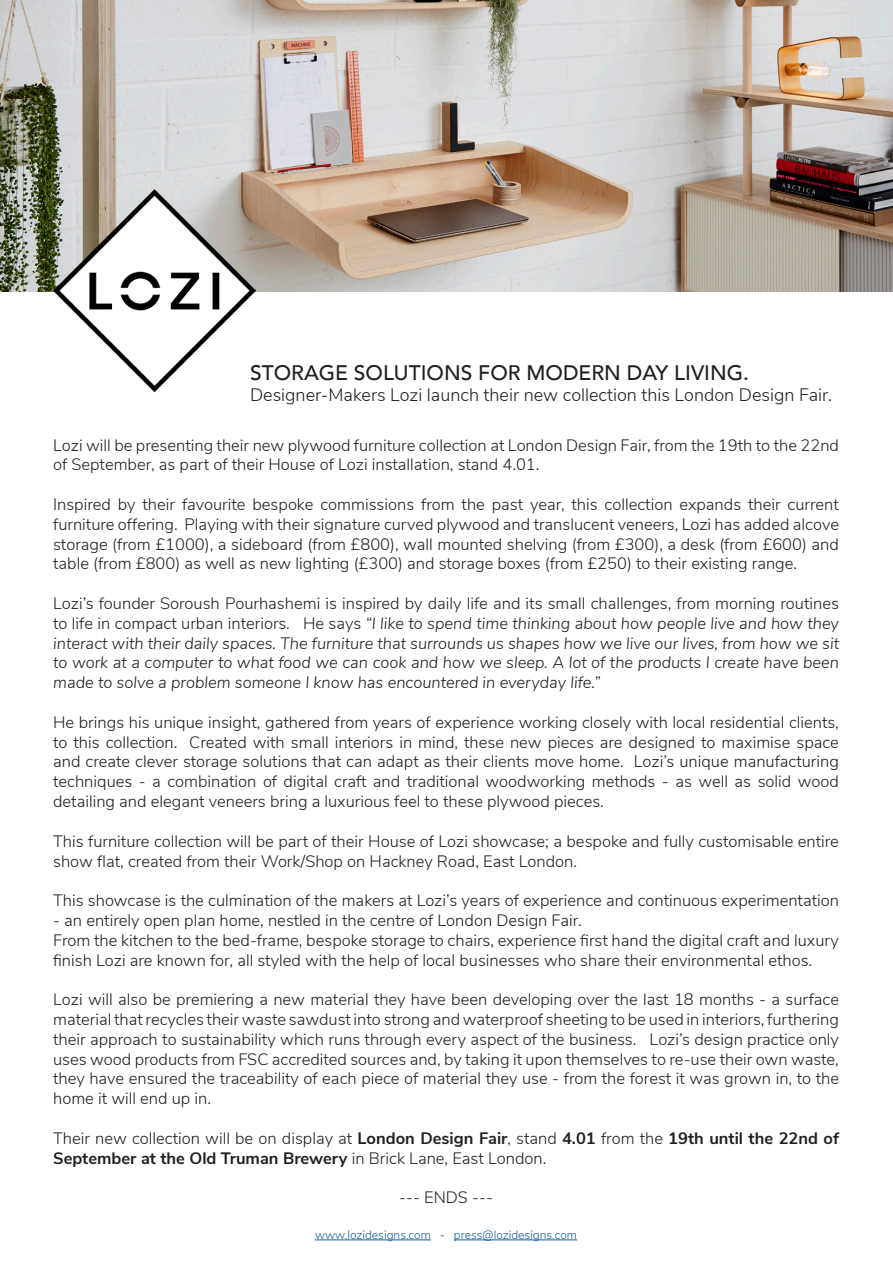
<style>
.page{position:relative;width:893px;height:1263px;background:#fff}
.page>*{position:absolute;margin:0;border:0;box-sizing:border-box;transform-origin:0 0}
.t1{font:500 21px "Avenir";color:#231f20}
.t2{font:300 18px "Nunito Sans";color:#231f20}
.t3{font:300 16.5px/19.8px "Nunito Sans";color:#231f20}
.t4{font:italic 300 16.5px/19.8px "Nunito Sans";color:#231f20;text-align:justify}
.t5{font:300 12px "Nunito";color:#175d9e}
.s1{font-style:normal}
.s2{font-weight:700}
.s3{color:#231f20}
</style>
<div class="page">
<img style="left:0;top:0;width:893px;height:291px">
<img style="left:53px;top:189px;width:202px;height:202px">
<hr style="left:315px;top:1239px;width:116px;height:1px;background:#175d9e">
<hr style="left:454px;top:1239px;width:123px;height:1px;background:#175d9e">
<p class="t1" style="left:250px;top:354px;width:500px">STORAGE SOLUTIONS FOR MODERN DAY LIVING.</p>
<p class="t2" style="left:250px;top:382px;width:583px">Designer-Makers Lozi launch their new collection this London Design Fair.</p>
<p class="t3" style="left:53px;top:434px;width:787px">Lozi will be presenting their new plywood furniture collection at London Design Fair, from the 19th to the 22nd of September, as part of their House of Lozi installation, stand 4.01.</p>
<p class="t3" style="left:53px;top:493px;width:787px;text-align:justify">Inspired by their favourite bespoke commissions from the past year, this collection expands their current furniture offering. Playing with their signature curved plywood and translucent veneers, Lozi has added alcove storage (from £1000), a sideboard (from £800), wall mounted shelving (from £300), a desk (from £600) and table (from £800) as well as new lighting (£300) and storage boxes (from £250) to their existing range.</p>
<p class="t4" style="left:53px;top:592px;width:787px"><span class="s1">Lozi’s founder Soroush Pourhashemi is inspired by daily life and its small challenges, from morning routines to life in compact urban interiors. He says</span> “I like to spend time thinking about how people live and how they interact with their daily spaces. The furniture that surrounds us shapes how we live our lives, from how we sit to work at a computer to what food we can cook and how we sleep. A lot of the products I create have been made to solve a problem someone I know has encountered in everyday life.”</p>
<p class="t3" style="left:53px;top:711px;width:787px;text-align:justify">He brings his unique insight, gathered from years of experience working closely with local residential clients, to this collection. Created with small interiors in mind, these new pieces are designed to maximise space and create clever storage solutions that can adapt as their clients move home. Lozi’s unique manufacturing techniques - a combination of digital craft and traditional woodworking methods - as well as solid wood detailing and elegant veneers bring a luxurious feel to these plywood pieces.</p>
<p class="t3" style="left:53px;top:830px;width:787px">This furniture collection will be part of their House of Lozi showcase; a bespoke and fully customisable entire show flat, created from their Work/Shop on Hackney Road, East London.</p>
<p class="t3" style="left:53px;top:889px;width:787px">This showcase is the culmination of the makers at Lozi’s years of experience and continuous experimentation</p>
<p class="t3" style="left:53px;top:909px;width:530px">- an entirely open plan home, nestled in the centre of London Design Fair.</p>
<p class="t3" style="left:53px;top:929px;width:787px">From the kitchen to the bed-frame, bespoke storage to chairs, experience first hand the digital craft and luxury finish Lozi are known for, all styled with the help of local businesses who share their environmental ethos.</p>
<p class="t3" style="left:53px;top:988px;width:787px;text-align:justify">Lozi will also be premiering a new material they have been developing over the last 18 months - a surface material that recycles their waste sawdust into strong and waterproof sheeting to be used in interiors, furthering their approach to sustainability which runs through every aspect of the business. Lozi’s design practice only uses wood products from FSC accredited sources and, by taking it upon themselves to re-use their own waste, they have ensured the traceability of each piece of material they use - from the forest it was grown in, to the home it will end up in.</p>
<p class="t3" style="left:53px;top:1127px;width:787px">Their new collection will be on display at <span class="s2">London Design Fair</span>, stand <span class="s2">4.01</span> from the <span class="s2">19th until the 22nd of<br>September at the Old Truman Brewery</span> in Brick Lane, East London.</p>
<p class="t3" style="left:399px;top:1186px;width:95px">--- ENDS ---</p>
<p class="t5" style="left:315px;top:1226px;width:264px">www.lozidesigns.com <span class="s3">-</span> press@lozidesigns.com</p>
</div>
